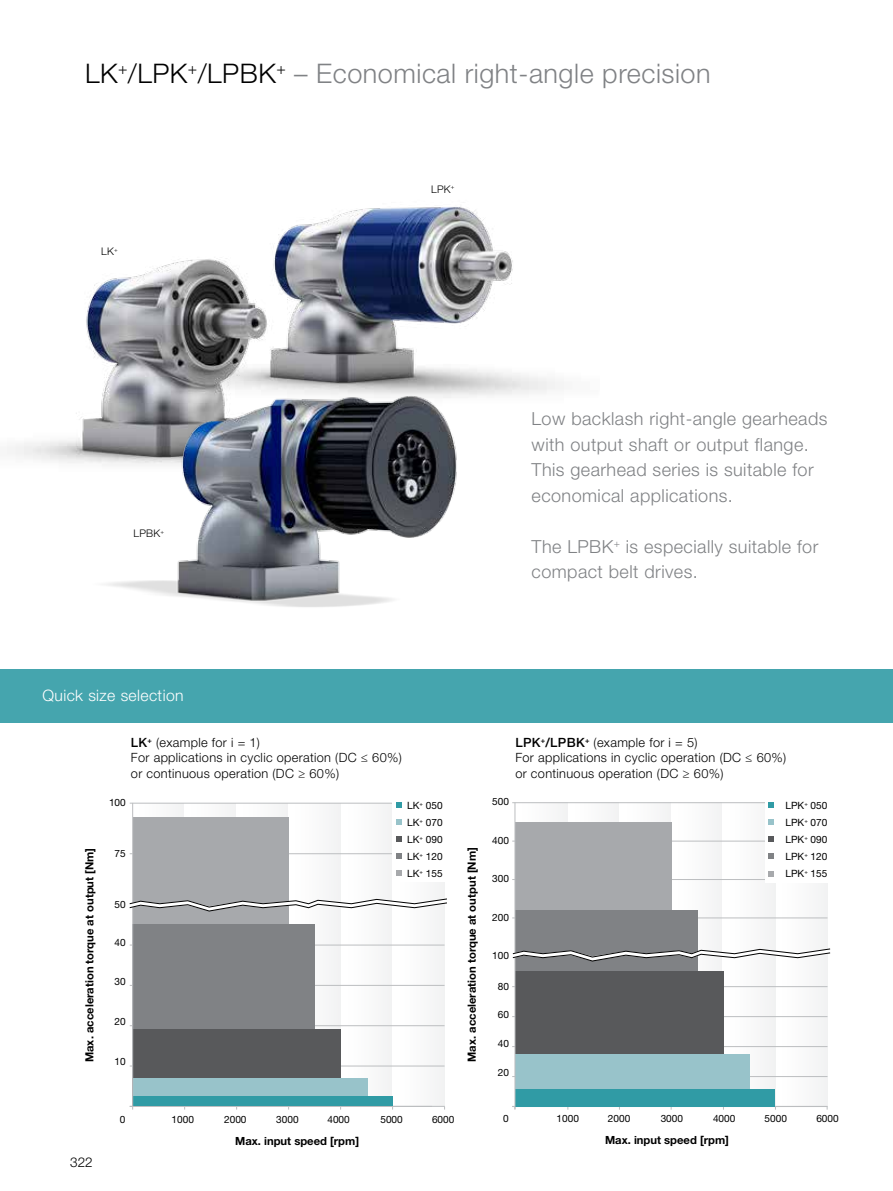
<style>
.page{position:relative;width:893px;height:1191px;background:#fff}
.page>*{position:absolute;margin:0;border:0;box-sizing:border-box;transform-origin:0 0}
.t1{font:300 27px "Helvetica Neue LT Std";letter-spacing:.02em;color:#808285}
.t2{font:300 18px/25.5px "Helvetica Neue LT Std";letter-spacing:.025em;color:#808285}
.t3{font:300 15.75px "Helvetica Neue LT Std";letter-spacing:.025em;color:#fff}
.t4{font:300 13.5px "Helvetica Neue LT Std";color:#000}
.t5{font:300 12.75px/15.3px "Helvetica Neue LT Std";letter-spacing:.025em;color:#000}
.t6{font:700 11.25px "Helvetica Neue LT Std";color:#000}
.t7{font:300 10.5px "Helvetica Neue LT Std";letter-spacing:.025em;color:#000}
.t8{font:10.05px/17px "Helvetica Neue LT Std";color:#000;text-align:justify}
.s1{color:#000}
.s2{font-weight:500}
</style>
<div class="page">
<img style="left:86px;top:277px;width:47px;height:105px">
<img style="left:133px;top:206px;width:431px;height:190px">
<div style="left:0;top:669px;width:893px;height:53px;background:#45a5ae"></div>
<div style="left:132px;top:803px;width:52px;height:303px;background:#f9fafa"></div>
<div style="left:184px;top:803px;width:53px;height:303px;background:#fafafa"></div>
<div style="left:237px;top:803px;width:52px;height:303px;background:#f9fafa"></div>
<div style="left:289px;top:803px;width:51px;height:303px;background:#f8f8f8"></div>
<div style="left:341px;top:803px;width:52px;height:303px;background:#f9fafa"></div>
<div style="left:393px;top:802px;width:52px;height:304px;background:#fafafa"></div>
<hr style="left:130px;top:1106px;width:315px;height:1px;background:#bcbec0">
<hr style="left:130px;top:1065px;width:315px;height:1px;background:#bcbec0">
<hr style="left:130px;top:1025px;width:315px;height:1px;background:#bcbec0">
<hr style="left:130px;top:944px;width:315px;height:1px;background:#bcbec0">
<hr style="left:130px;top:985px;width:315px;height:1px;background:#bcbec0">
<hr style="left:130px;top:853px;width:302px;height:1px;background:#bcbec0">
<hr style="left:130px;top:803px;width:302px;height:1px;background:#bcbec0">
<div style="left:133px;top:817px;width:156px;height:289px;background:#a7a9ac"></div>
<div style="left:133px;top:924px;width:182px;height:182px;background:#808285"></div>
<div style="left:133px;top:1029px;width:207px;height:77px;background:#58595b"></div>
<div style="left:133px;top:1078px;width:234px;height:28px;background:#98c3ca"></div>
<div style="left:133px;top:1096px;width:260px;height:10px;background:#309ba5"></div>
<hr style="left:132px;top:803px;width:1px;height:304px;background:#bcbec0">
<svg style="left:129px;top:896px;width:318px;height:17px"></svg>
<div style="left:775px;top:802px;width:52px;height:304px;background:#fafafa"></div>
<div style="left:515px;top:802px;width:53px;height:304px;background:#f9fafa"></div>
<div style="left:568px;top:802px;width:51px;height:304px;background:#f9fafa"></div>
<div style="left:620px;top:802px;width:51px;height:304px;background:#fafafa"></div>
<div style="left:671px;top:802px;width:52px;height:304px;background:#f9f9f9"></div>
<div style="left:723px;top:802px;width:52px;height:304px;background:#fafafa"></div>
<hr style="left:512px;top:841px;width:315px;height:1px;background:#bcbec0">
<hr style="left:512px;top:879px;width:315px;height:1px;background:#bcbec0">
<hr style="left:512px;top:917px;width:315px;height:1px;background:#bcbec0">
<hr style="left:512px;top:802px;width:315px;height:1px;background:#bcbec0">
<hr style="left:512px;top:1106px;width:315px;height:1px;background:#bcbec0">
<hr style="left:512px;top:1076px;width:315px;height:1px;background:#bcbec0">
<hr style="left:512px;top:1046px;width:315px;height:1px;background:#bcbec0">
<hr style="left:512px;top:1016px;width:315px;height:1px;background:#bcbec0">
<hr style="left:512px;top:986px;width:315px;height:1px;background:#bcbec0">
<div style="left:515px;top:822px;width:156px;height:284px;background:#a7a9ac"></div>
<div style="left:515px;top:910px;width:182px;height:196px;background:#808285"></div>
<div style="left:515px;top:971px;width:208px;height:135px;background:#58595b"></div>
<div style="left:515px;top:1054px;width:234px;height:52px;background:#98c3ca"></div>
<div style="left:515px;top:1088px;width:260px;height:18px;background:#309ba5"></div>
<hr style="left:515px;top:802px;width:1px;height:307px;background:#bcbec0">
<svg style="left:512px;top:946px;width:319px;height:17px"></svg>
<div style="left:393px;top:796px;width:52px;height:85px;background:#fff"></div>
<svg style="left:396px;top:802px;width:6px;height:6px"></svg>
<svg style="left:396px;top:819px;width:6px;height:6px"></svg>
<svg style="left:396px;top:836px;width:6px;height:6px"></svg>
<svg style="left:396px;top:853px;width:6px;height:6px"></svg>
<svg style="left:396px;top:870px;width:6px;height:6px"></svg>
<div style="left:765px;top:796px;width:71px;height:86px;background:#fff"></div>
<svg style="left:768px;top:802px;width:6px;height:6px"></svg>
<svg style="left:768px;top:819px;width:6px;height:6px"></svg>
<svg style="left:768px;top:836px;width:6px;height:6px"></svg>
<svg style="left:768px;top:853px;width:6px;height:6px"></svg>
<svg style="left:768px;top:871px;width:6px;height:5px"></svg>
<img style="left:7px;top:382px;width:469px;height:225px">
<h1 class="t1" style="left:85px;top:57px;width:627px"><span class="s1">LK</span><sup>+</sup><span class="s1">/LPK</span><sup>+</sup><span class="s1">/LPBK</span><sup>+</sup> – Economical right-angle precision</h1>
<p class="t7" style="left:101px;top:245px;width:18px">LK<sup>+</sup></p>
<p class="t7" style="left:133px;top:527px;width:32px">LPBK<sup>+</sup></p>
<p class="t7" style="left:431px;top:182px;width:25px">LPK<sup>+</sup></p>
<h2 class="t2" style="left:531px;top:406px;width:297px">Low backlash right-angle gearheads with output shaft or output flange.<br>This gearhead series is suitable for economical applications.</h2>
<h2 class="t2" style="left:531px;top:533px;width:288px">The LPBK<sup>+</sup> is especially suitable for compact belt drives.</h2>
<p class="t3" style="left:43px;top:686px;width:143px">Quick size selection</p>
<p class="t5" style="left:131px;top:734px;width:272px"><span class="s2">LK</span><sup>+</sup> (example for i = 1)<br>For applications in cyclic operation (DC ≤ 60%) or continuous operation (DC ≥ 60%)</p>
<p class="t5" style="left:515px;top:734px;width:272px"><span class="s2">LPK</span><sup>+</sup><span class="s2">/LPBK</span><sup>+</sup> (example for i = 5)<br>For applications in cyclic operation (DC ≤ 60%) or continuous operation (DC ≥ 60%)</p>
<p class="t6" style="left:82px;top:1062px;width:216px;rotate:-90deg">Max. acceleration torque at output [Nm]</p>
<p class="t4" style="left:70px;top:1153px;width:24px">322</p>
<p class="t8" style="left:492px;top:793px;width:18px">500</p>
<p class="t8" style="left:492px;top:832px;width:18px">400</p>
<p class="t8" style="left:492px;top:869px;width:18px">300</p>
<p class="t8" style="left:492px;top:908px;width:18px">200</p>
<p class="t8" style="left:492px;top:947px;width:18px">100</p>
<p class="t8" style="left:498px;top:977px;width:13px">80</p>
<p class="t8" style="left:498px;top:1006px;width:13px">60</p>
<p class="t8" style="left:498px;top:1034px;width:13px">40</p>
<p class="t8" style="left:498px;top:1064px;width:13px">20</p>
<p class="t8" style="left:503px;top:1109px;width:7px">0</p>
<p class="t8" style="left:557px;top:1109px;width:24px">1000</p>
<p class="t8" style="left:608px;top:1109px;width:24px">2000</p>
<p class="t8" style="left:661px;top:1109px;width:24px">3000</p>
<p class="t8" style="left:713px;top:1109px;width:24px">4000</p>
<p class="t8" style="left:765px;top:1109px;width:24px">5000</p>
<p class="t8" style="left:816px;top:1109px;width:24px">6000</p>
<p class="t8" style="left:109px;top:794px;width:18px">100</p>
<p class="t8" style="left:407px;top:796px;width:37px">LK<sup>+</sup> 050<br>LK<sup>+</sup> 070<br>LK<sup>+</sup> 090<br>LK<sup>+</sup> 120<br>LK<sup>+</sup> 155</p>
<p class="t8" style="left:785px;top:796px;width:43px">LPK<sup>+</sup> 050<br>LPK<sup>+</sup> 070<br>LPK<sup>+</sup> 090<br>LPK<sup>+</sup> 120<br>LPK<sup>+</sup> 155</p>
<p class="t6" style="left:465px;top:1061px;width:216px;rotate:-90deg">Max. acceleration torque at output [Nm]</p>
<p class="t8" style="left:115px;top:845px;width:13px">75</p>
<p class="t8" style="left:115px;top:896px;width:13px">50</p>
<p class="t8" style="left:115px;top:933px;width:13px">40</p>
<p class="t8" style="left:115px;top:972px;width:13px">30</p>
<p class="t8" style="left:115px;top:1012px;width:13px">20</p>
<p class="t8" style="left:115px;top:1052px;width:13px">10</p>
<p class="t8" style="left:120px;top:1110px;width:7px">0</p>
<p class="t8" style="left:172px;top:1110px;width:24px">1000</p>
<p class="t8" style="left:224px;top:1110px;width:24px">2000</p>
<p class="t8" style="left:276px;top:1110px;width:24px">3000</p>
<p class="t8" style="left:327px;top:1110px;width:24px">4000</p>
<p class="t8" style="left:380px;top:1110px;width:24px">5000</p>
<p class="t8" style="left:432px;top:1110px;width:24px">6000</p>
<p class="t6" style="left:235px;top:1133px;width:125px">Max. input speed [rpm]</p>
<p class="t6" style="left:605px;top:1133px;width:125px">Max. input speed [rpm]</p>
</div>
